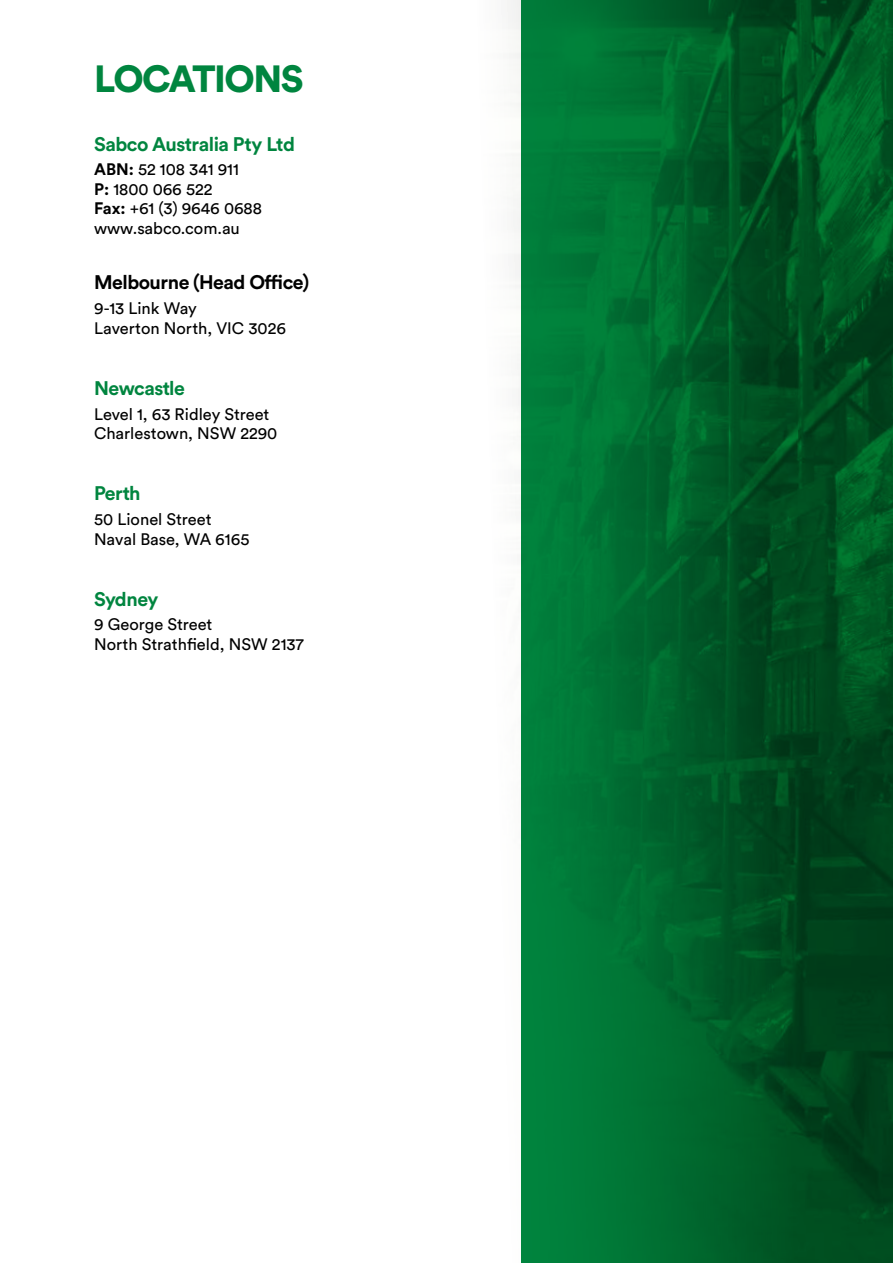
<style>
.page{position:relative;width:893px;height:1263px;background:#fff}
.page>*{position:absolute;margin:0;border:0;box-sizing:border-box;transform-origin:0 0}
.t1{font:900 37.5px "Circular Std";letter-spacing:-.04em;color:#00853f}
.t2{font:700 19.5px "Circular Std";letter-spacing:-.025em;color:#00853f}
.t3{font:700 19.5px "Circular Std";letter-spacing:-.025em;color:#000}
.t4{font:16.5px/19.5px "Circular Std";color:#000}
.s1{font-weight:700}
</style>
<div class="page">
<img style="left:507px;top:0;width:386px;height:1263px">
<h1 class="t1" style="left:94px;top:54px;width:211px">LOCATIONS</h1>
<p class="t2" style="left:94px;top:131px;width:202px">Sabco Australia Pty Ltd</p>
<p class="t4" style="left:94px;top:160px;width:169px"><span class="s1">ABN:</span> 52 108 341 911<br><span class="s1">P:</span> 1800 066 522<br><span class="s1">Fax:</span> +61 (3) 9646 0688 www.sabco.com.au</p>
<p class="t3" style="left:94px;top:270px;width:216px">Melbourne (Head Office)</p>
<p class="t4" style="left:94px;top:298px;width:193px">9-13 Link Way<br>Laverton North, VIC 3026</p>
<p class="t2" style="left:94px;top:375px;width:92px">Newcastle</p>
<p class="t4" style="left:94px;top:404px;width:185px">Level 1, 63 Ridley Street<br>Charlestown, NSW 2290</p>
<p class="t2" style="left:94px;top:481px;width:48px">Perth</p>
<p class="t4" style="left:94px;top:509px;width:157px">50 Lionel Street<br>Naval Base, WA 6165</p>
<p class="t2" style="left:94px;top:586px;width:66px">Sydney</p>
<p class="t4" style="left:94px;top:615px;width:211px">9 George Street<br>North Strathfield, NSW 2137</p>
</div>
